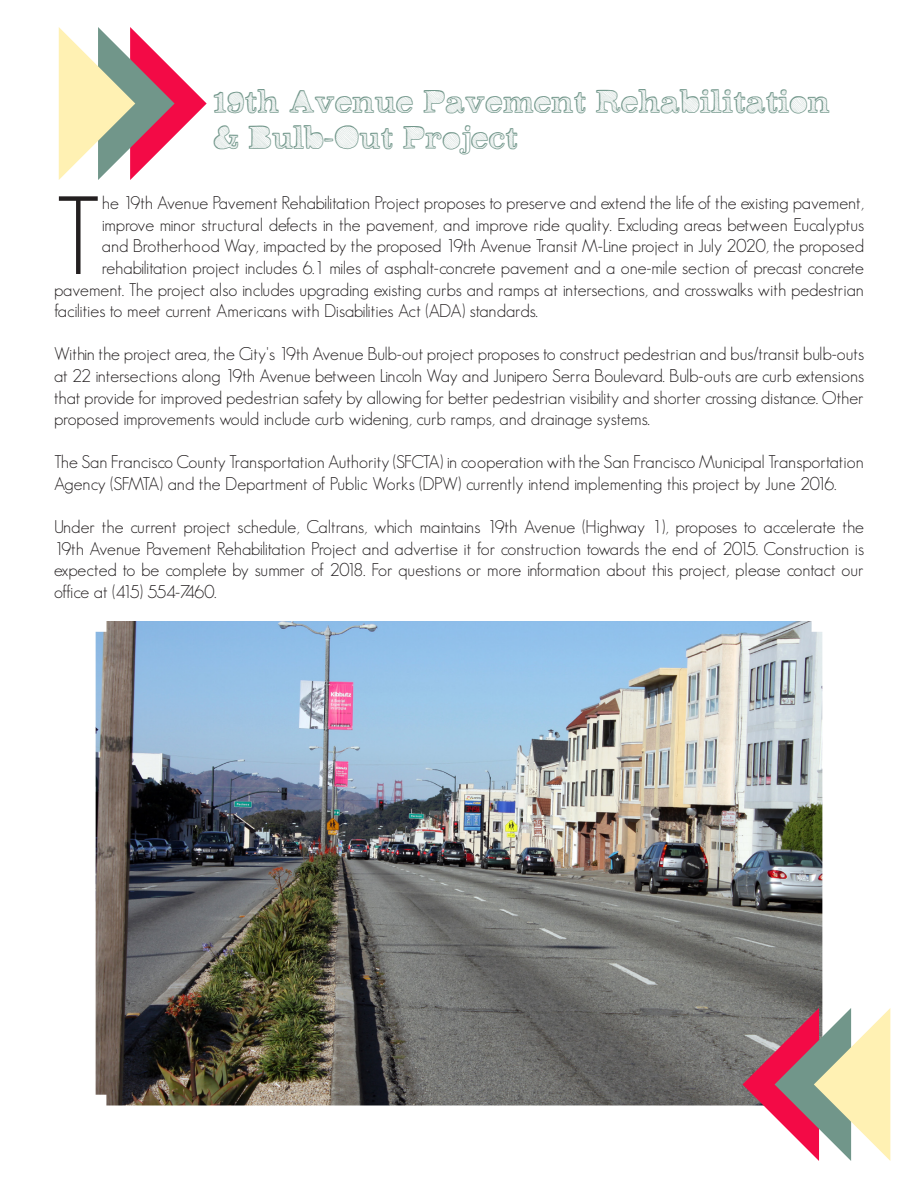
<style>
.page{position:relative;width:918px;height:1188px;background:#fff}
.page>*{position:absolute;margin:0;border:0;box-sizing:border-box;transform-origin:0 0}
.List_Paragraph{font:300 108.75px "Geosans";color:#231f20}
.List_Paragraph-2{font:30px "Reckoning";color:#71968a}
.List_Paragraph-3{font:300 18px/21.6px "Geosans";color:#231f20;text-align:justify}
</style>
<div class="page">
<img style="left:96px;top:621px;width:726px;height:485px">
<svg style="left:59px;top:27px;width:148px;height:153px"></svg>
<svg style="left:742px;top:1008px;width:148px;height:153px"></svg>
<p class="List_Paragraph-2" style="left:214px;top:88px;width:619px">19th Avenue Pavement Rehabilitation</p>
<p class="List_Paragraph-2" style="left:214px;top:124px;width:307px">&amp; Bulb-Out Project</p>
<p class="List_Paragraph" style="left:54px;top:176px;width:49px">T</p>
<p class="List_Paragraph-3" style="left:102px;top:192px;width:764px">he 19th Avenue Pavement Rehabilitation Project proposes to preserve and extend the life of the existing pavement,</p>
<p class="List_Paragraph-3" style="left:102px;top:214px;width:764px">improve minor structural defects in the pavement, and improve ride quality. Excluding areas between Eucalyptus</p>
<p class="List_Paragraph-3" style="left:102px;top:235px;width:764px">and Brotherhood Way, impacted by the proposed 19th Avenue Transit M-Line project in July 2020, the proposed</p>
<p class="List_Paragraph-3" style="left:102px;top:257px;width:764px">rehabilitation project includes 6.1 miles of asphalt-concrete pavement and a one-mile section of precast concrete</p>
<p class="List_Paragraph-3" style="left:54px;top:279px;width:812px">pavement. The project also includes upgrading existing curbs and ramps at intersections, and crosswalks with pedestrian</p>
<p class="List_Paragraph-3" style="left:54px;top:300px;width:485px">facilities to meet current Americans with Disabilities Act (ADA) standards.</p>
<p class="List_Paragraph-3" style="left:54px;top:343px;width:812px">Within the project area, the City's 19th Avenue Bulb-out project proposes to construct pedestrian and bus/transit bulb-outs at 22 intersections along 19th Avenue between Lincoln Way and Junipero Serra Boulevard. Bulb-outs are curb extensions that provide for improved pedestrian safety by allowing for better pedestrian visibility and shorter crossing distance. Other proposed improvements would include curb widening, curb ramps, and drainage systems.</p>
<p class="List_Paragraph-3" style="left:54px;top:451px;width:811px">The San Francisco County Transportation Authority (SFCTA) in cooperation with the San Francisco Municipal Transportation<br>Agency (SFMTA) and the Department of Public Works (DPW) currently intend implementing this project by June 2016.</p>
<p class="List_Paragraph-3" style="left:54px;top:516px;width:812px">Under the current project schedule, Caltrans, which maintains 19th Avenue (Highway 1), proposes to accelerate the 19th Avenue Pavement Rehabilitation Project and advertise it for construction towards the end of 2015. Construction is expected to be complete by summer of 2018. For questions or more information about this project, please contact our office at (415) 554-7460.</p>
</div>
